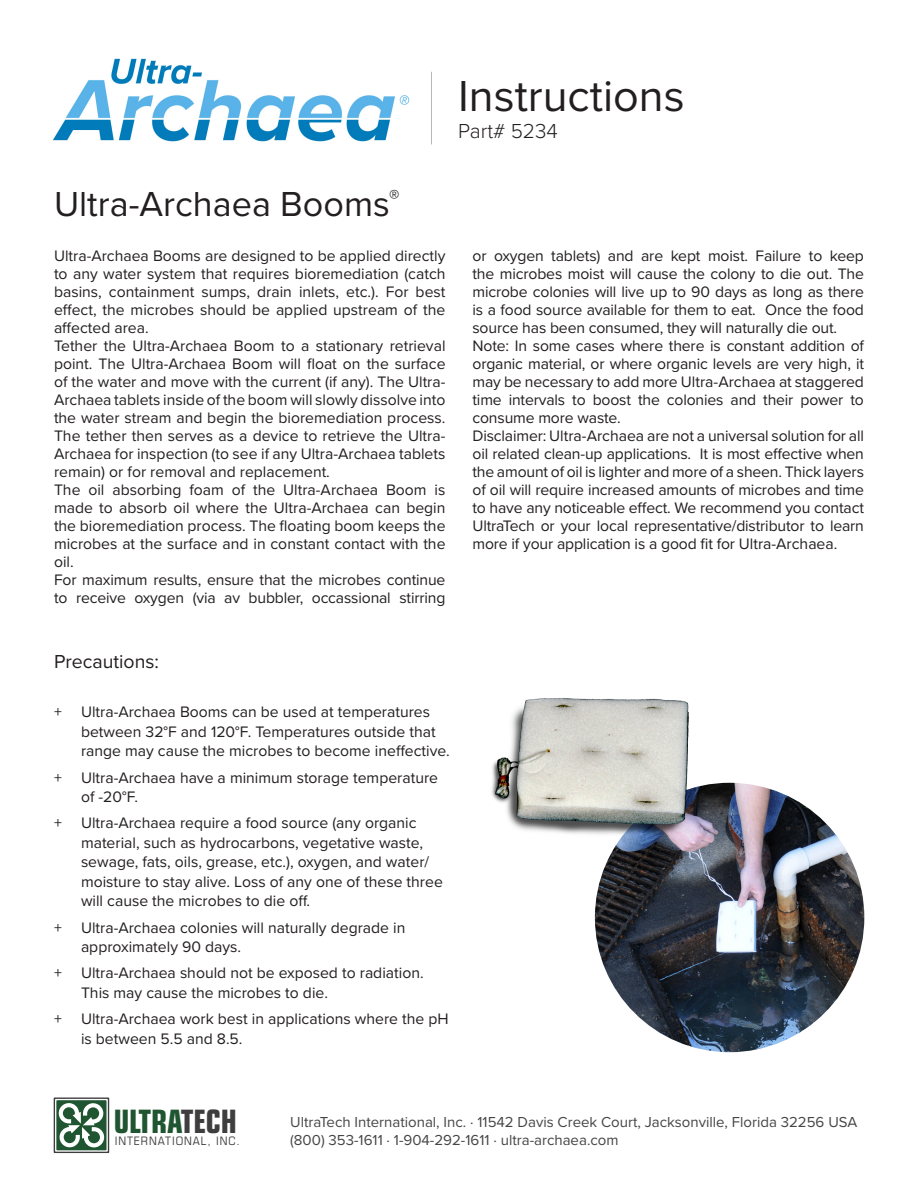
<style>
.page{position:relative;width:918px;height:1188px;background:#fff}
.page>*{position:absolute;margin:0;border:0;box-sizing:border-box;transform-origin:0 0}
.t1{font:45px "Proxima Nova";color:#231f20}
.t2{font:36px "Proxima Nova";color:#231f20}
.t3{font:700 condensed 32.25px "Eurostile";letter-spacing:-.005em;color:#205532;scale:.93 1}
.t4{font:300 21px "Proxima Nova";color:#231f20}
.t5{font:19.5px "Proxima Nova";color:#231f20}
.t6{font:15.75px/18px "Proxima Nova";color:#231f20}
.t7{font:15px/18px "Proxima Nova";color:#454545}
.t8{font:condensed 11.7px "Eurostile";letter-spacing:.075em;color:#3e3e3f;scale:1.06 1}
.s1{color:#3e3e3f}
</style>
<div class="page">
<img style="left:595px;top:783px;width:269px;height:269px;border-radius:135px">
<img style="left:491px;top:698px;width:235px;height:142px">
<img style="left:53px;top:58px;width:357px;height:84px">
<svg style="left:54px;top:1098px;width:55px;height:55px"></svg>
<div style="left:55px;top:1099px;width:53px;height:53px;background:#b1c3b7"></div>
<div style="left:56px;top:1100px;width:51px;height:50px;background:#205532"></div>
<svg style="left:59px;top:1103px;width:45px;height:44px"></svg>
<p class="t1" style="left:458px;top:63px;width:228px">Instructions</p>
<p class="t4" style="left:458px;top:116px;width:101px">Part# 5234</p>
<p class="t2" style="left:54px;top:177px;width:347px">Ultra-Archaea Booms<sup>®</sup></p>
<p class="t6" style="left:54px;top:246px;width:393px;text-align:justify">Ultra-Archaea Booms are designed to be applied directly to any water system that requires bioremediation (catch basins, containment sumps, drain inlets, etc.). For best effect, the microbes should be applied upstream of the affected area.</p>
<p class="t6" style="left:54px;top:336px;width:393px;text-align:justify">Tether the Ultra-Archaea Boom to a stationary retrieval point. The Ultra-Archaea Boom will float on the surface of the water and move with the current (if any). The Ultra-Archaea tablets inside of the boom will slowly dissolve into the water stream and begin the bioremediation process.<br>The tether then serves as a device to retrieve the Ultra-Archaea for inspection (to see if any Ultra-Archaea tablets remain) or for removal and replacement.</p>
<p class="t6" style="left:54px;top:480px;width:393px;text-align:justify">The oil absorbing foam of the Ultra-Archaea Boom is made to absorb oil where the Ultra-Archaea can begin the bioremediation process. The floating boom keeps the microbes at the surface and in constant contact with the oil.</p>
<p class="t6" style="left:54px;top:570px;width:393px">For maximum results, ensure that the microbes continue to receive oxygen (via av bubbler, occassional stirring</p>
<p class="t5" style="left:54px;top:647px;width:107px">Precautions:</p>
<p class="t6" style="left:81px;top:702px;width:370px;line-height:19.5px;text-indent:-27px">+ Ultra-Archaea Booms can be used at temperatures between 32°F and 120°F. Temperatures outside that range may cause the microbes to become ineffective.</p>
<p class="t6" style="left:81px;top:767px;width:359px;line-height:19.5px;text-indent:-27px">+ Ultra-Archaea have a minimum storage temperature of -20°F.</p>
<p class="t6" style="left:81px;top:813px;width:363px;line-height:19.5px;text-indent:-27px">+ Ultra-Archaea require a food source (any organic material, such as hydrocarbons, vegetative waste, sewage, fats, oils, grease, etc.), oxygen, and water/ moisture to stay alive. Loss of any one of these three will cause the microbes to die off.</p>
<p class="t6" style="left:81px;top:917px;width:326px;line-height:19.5px;text-indent:-27px">+ Ultra-Archaea colonies will naturally degrade in approximately 90 days.</p>
<p class="t6" style="left:81px;top:963px;width:344px;line-height:19.5px;text-indent:-27px">+ Ultra-Archaea should not be exposed to radiation.<br>This may cause the microbes to die.</p>
<p class="t6" style="left:81px;top:1008px;width:369px;line-height:19.5px;text-indent:-27px">+ Ultra-Archaea work best in applications where the pH is between 5.5 and 8.5.</p>
<p class="t6" style="left:472px;top:246px;width:393px;text-align:justify">or oxygen tablets) and are kept moist. Failure to keep the microbes moist will cause the colony to die out. The microbe colonies will live up to 90 days as long as there is a food source available for them to eat. Once the food source has been consumed, they will naturally die out.</p>
<p class="t6" style="left:472px;top:336px;width:393px;text-align:justify">Note: In some cases where there is constant addition of organic material, or where organic levels are very high, it may be necessary to add more Ultra-Archaea at staggered time intervals to boost the colonies and their power to consume more waste.</p>
<p class="t6" style="left:472px;top:426px;width:393px;text-align:justify">Disclaimer: Ultra-Archaea are not a universal solution for all oil related clean-up applications. It is most effective when the amount of oil is lighter and more of a sheen. Thick layers of oil will require increased amounts of microbes and time to have any noticeable effect. We recommend you contact UltraTech or your local representative/distributor to learn more if your application is a good fit for Ultra-Archaea.</p>
<p class="t3" style="left:114px;top:1102px;width:134px">ULTRA<span class="s1">TECH</span></p>
<p class="t8" style="left:115px;top:1133px;width:120px">INTERNATIONAL, INC.</p>
<p class="t7" style="left:290px;top:1112px;width:569px">UltraTech International, Inc. · 11542 Davis Creek Court, Jacksonville, Florida 32256 USA (800) 353-1611 · 1-904-292-1611 · ultra-archaea.com</p>
</div>
